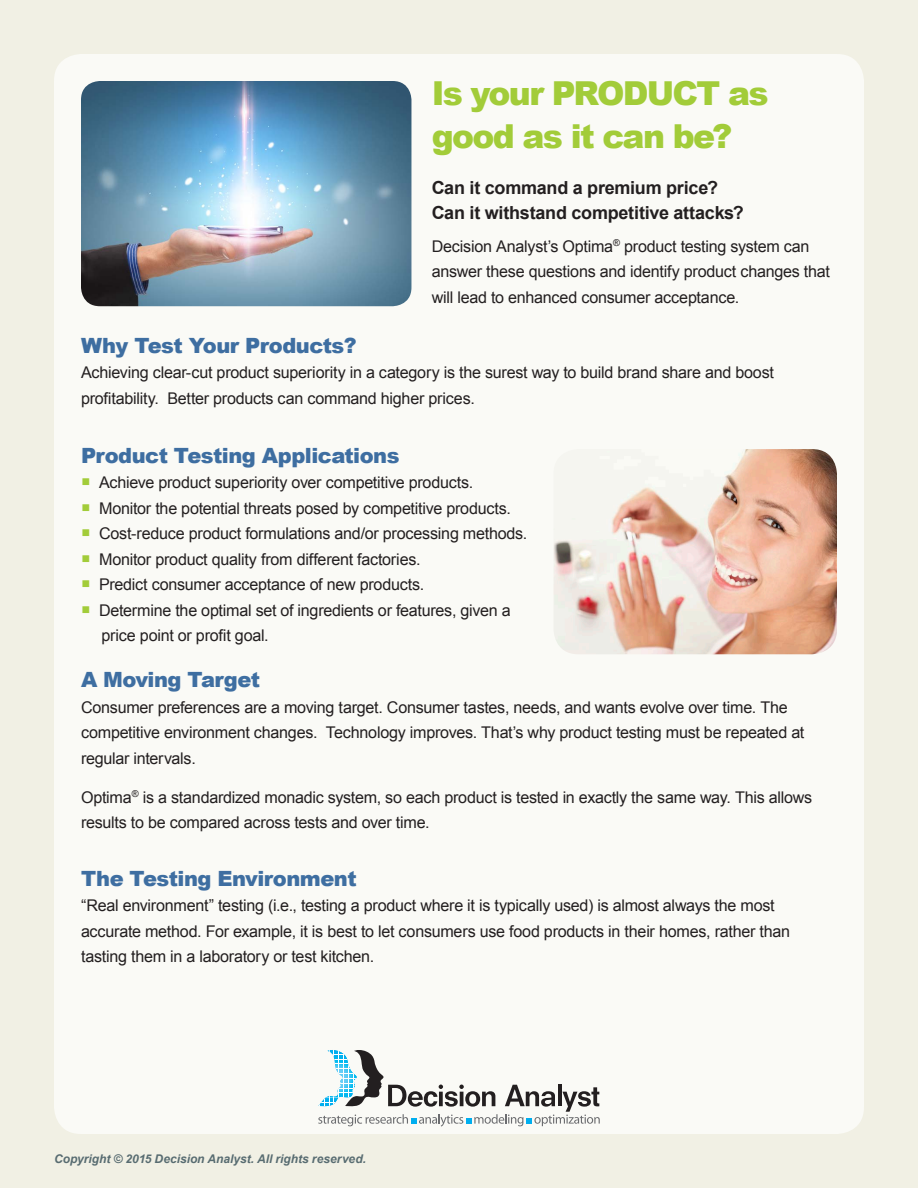
<style>
.page{position:relative;width:918px;height:1188px;background:#f1f0e4}
.page>*{position:absolute;margin:0;border:0;box-sizing:border-box;transform-origin:0 0}
.Intro_text{font:900 33px/43.5px "Arial";letter-spacing:-.05em;color:#a2cc39}
.Subhead{font:900 21px "Arial";letter-spacing:-.025em;color:#3e6ea1}
.Intro_text-2{font:700 18px/25.5px "Arial";letter-spacing:-.015em;color:#231f20}
.Body{font:16.2px/25.5px "Arial";letter-spacing:-.015em;color:#231f20}
.t1{font:italic 700 12px "Arial";color:#586c71}
</style>
<div class="page">
<div style="left:54px;top:54px;width:810px;height:1080px;background:#fafaf6;border-radius:27px"></div>
<img style="left:554px;top:449px;width:283px;height:205px">
<img style="left:81px;top:81px;width:330px;height:225px">
<svg style="left:318px;top:1050px;width:282px;height:77px"></svg>
<p class="Intro_text" style="left:432px;top:70px;width:338px">Is your PRODUCT as good as it can be?</p>
<p class="Intro_text-2" style="left:432px;top:175px;width:314px">Can it command a premium price?<br>Can it withstand competitive attacks?</p>
<p class="Body" style="left:432px;top:233px;width:400px">Decision Analyst’s Optima<sup>®</sup> product testing system can answer these questions and identify product changes that will lead to enhanced consumer acceptance.</p>
<p class="Subhead" style="left:81px;top:330px;width:277px">Why Test Your Products?</p>
<p class="Body" style="left:81px;top:360px;width:694px">Achieving clear-cut product superiority in a category is the surest way to build brand share and boost profitability. Better products can command higher prices.</p>
<p class="Subhead" style="left:81px;top:440px;width:320px">Product Testing Applications</p>
<p class="Body" style="left:99px;top:470px;width:376px">Achieve product superiority over competitive products.</p>
<p class="Body" style="left:99px;top:496px;width:413px">Monitor the potential threats posed by competitive products.</p>
<p class="Body" style="left:99px;top:521px;width:430px">Cost-reduce product formulations and/or processing methods.</p>
<p class="Body" style="left:99px;top:547px;width:323px">Monitor product quality from different factories.</p>
<p class="Body" style="left:99px;top:572px;width:327px">Predict consumer acceptance of new products.</p>
<p class="Body" style="left:99px;top:598px;width:413px">Determine the optimal set of ingredients or features, given a price point or profit goal.</p>
<p class="Subhead" style="left:81px;top:664px;width:181px">A Moving Target</p>
<p class="Body" style="left:81px;top:694px;width:725px">Consumer preferences are a moving target. Consumer tastes, needs, and wants evolve over time. The competitive environment changes. Technology improves. That’s why product testing must be repeated at regular intervals.</p>
<p class="Body" style="left:81px;top:784px;width:733px">Optima<sup>®</sup> is a standardized monadic system, so each product is tested in exactly the same way. This allows results to be compared across tests and over time.</p>
<p class="Subhead" style="left:81px;top:863px;width:277px">The Testing Environment</p>
<p class="Body" style="left:81px;top:893px;width:711px">“Real environment” testing (i.e., testing a product where it is typically used) is almost always the most accurate method. For example, it is best to let consumers use food products in their homes, rather than tasting them in a laboratory or test kitchen.</p>
<p class="t1" style="left:54px;top:1151px;width:314px">Copyright © 2015 Decision Analyst. All rights reserved.</p>
</div>
